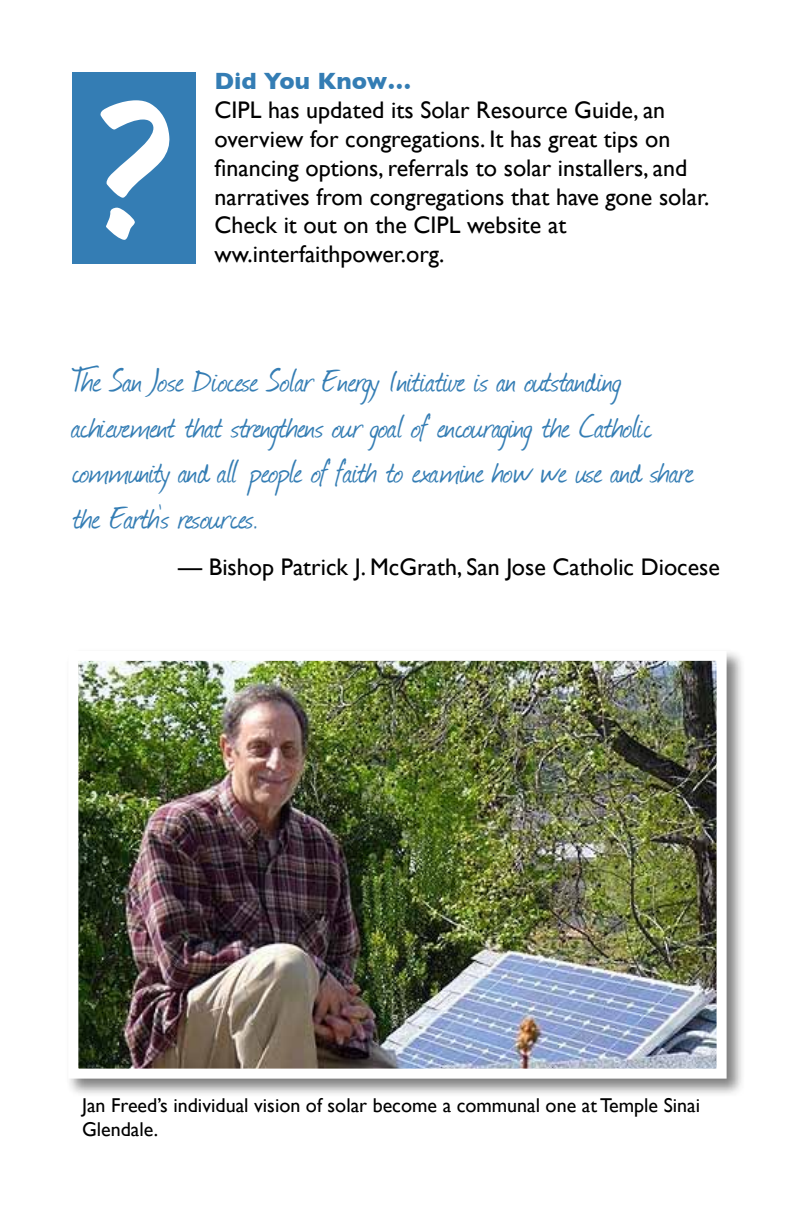
<style>
.page{position:relative;width:792px;height:1224px;background:#fff}
.page>*{position:absolute;margin:0;border:0;box-sizing:border-box;transform-origin:0 0}
.t1{font:expanded 156px "Marker Felt";color:#fff}
.t2{font:38px/45.6px "Journal";color:#347db4}
.t3{font:24px/28.8px "Gill Sans";color:#000}
.t4{font:700 24px "Gill Sans";color:#347db4}
.t5{font:20px/24px "Gill Sans";color:#000}
</style>
<div class="page">
<div style="left:65px;top:648px;width:681px;height:450px;background:#000;opacity:.5"></div>
<img style="left:79px;top:662px;width:637px;height:406px">
<div style="left:68px;top:651px;width:659px;height:428px;border:10px solid #fff"></div>
<div style="left:72px;top:72px;width:123px;height:191px;background:#347db4"></div>
<h1 class="t1" style="left:98px;top:55px;width:76px">?</h1>
<p class="t4" style="left:214px;top:67px;width:198px">Did You Know…</p>
<p class="t3" style="left:214px;top:96px;width:496px">CIPL has updated its Solar Resource Guide, an overview for congregations. It has great tips on financing options, referrals to solar installers, and narratives from congregations that have gone solar.<br>Check it out on the CIPL website at ww.interfaithpower.org.</p>
<h2 class="t2" style="left:72px;top:357px;width:624px">The San Jose Diocese Solar Energy Initiative is an outstanding achievement that strengthens our goal of encouraging the Catholic community and all people of faith to examine how we use and share the Earth’s resources.</h2>
<p class="t3" style="left:178px;top:552px;width:543px">— Bishop Patrick J. McGrath, San Jose Catholic Diocese</p>
<p class="t5" style="left:82px;top:1093px;width:620px">Jan Freed’s individual vision of solar become a communal one at Temple Sinai<br>Glendale.</p>
</div>
